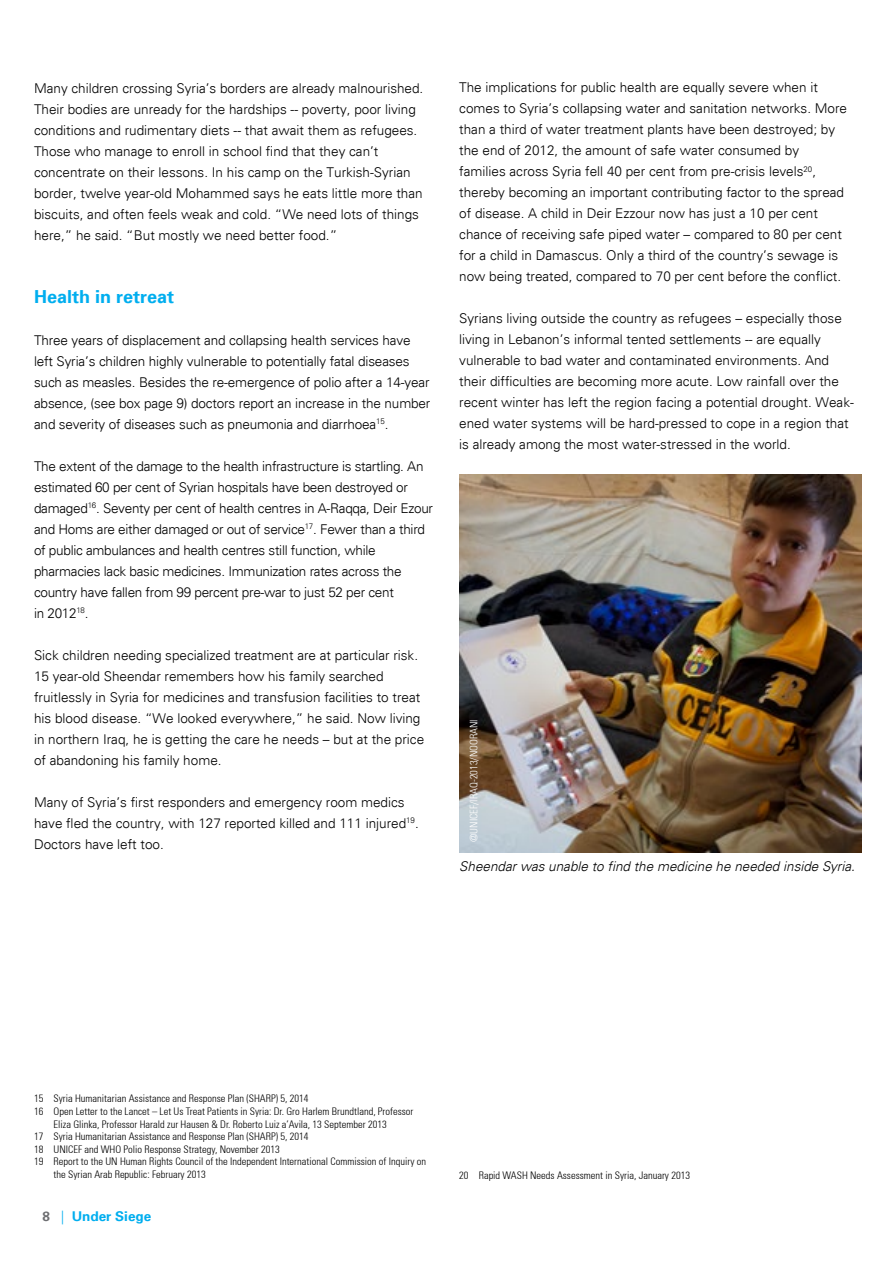
<style>
.page{position:relative;width:893px;height:1263px;background:#fff}
.page>*{position:absolute;margin:0;border:0;box-sizing:border-box;transform-origin:0 0}
.t1{font:700 18px "Univers 65";color:#00aeef}
.t2{font:300 13.5px/21px "Univers";color:#000}
.t3{font:300 13.5px/21px "Univers";letter-spacing:-.02em;color:#000}
.t4{font:italic 300 13.5px "Univers 45";color:#000}
.t5{font:700 13.5px "Univers 65";color:#00aeef}
.t6{font:300 condensed 10.5px "Univers 47";color:#000}
.t7{font:300 condensed 10.5px "Univers 47";color:#fff}
.s1{color:#6d6e71}
.s2{font-family:"Univers";font-weight:300}
</style>
<div class="page">
<img style="left:459px;top:474px;width:402px;height:379px">
<p class="t2" style="left:34px;top:77px;width:391px">Many children crossing Syria’s borders are already malnourished.<br>Their bodies are unready for the hardships -- poverty, poor living conditions and rudimentary diets -- that await them as refugees.<br>Those who manage to enroll in school find that they can’t concentrate on their lessons. In his camp on the Turkish-Syrian border, twelve year-old Mohammed says he eats little more than biscuits, and often feels weak and cold. “We need lots of things here,” he said. “But mostly we need better food.”</p>
<h1 class="t1" style="left:34px;top:285px;width:142px">Health in retreat</h1>
<p class="t2" style="left:34px;top:329px;width:398px">Three years of displacement and collapsing health services have left Syria’s children highly vulnerable to potentially fatal diseases such as measles. Besides the re-emergence of polio after a 14-year absence, (see box page 9) doctors report an increase in the number and severity of diseases such as pneumonia and diarrhoea<sup>15</sup>.</p>
<p class="t3" style="left:34px;top:455px;width:401px">The extent of the damage to the health infrastructure is startling. An estimated 60 per cent of Syrian hospitals have been destroyed or damaged<sup>16</sup>. Seventy per cent of health centres in A-Raqqa, Deir Ezour and Homs are either damaged or out of service<sup>17</sup>. Fewer than a third of public ambulances and health centres still function, while pharmacies lack basic medicines. Immunization rates across the country have fallen from 99 percent pre-war to just 52 per cent<br>in 2012<sup>18</sup>.</p>
<p class="t2" style="left:34px;top:644px;width:392px">Sick children needing specialized treatment are at particular risk.<br>15 year-old Sheendar remembers how his family searched fruitlessly in Syria for medicines and transfusion facilities to treat his blood disease. “We looked everywhere,” he said. Now living in northern Iraq, he is getting the care he needs – but at the price of abandoning his family home.</p>
<p class="t2" style="left:34px;top:791px;width:386px">Many of Syria’s first responders and emergency room medics have fled the country, with 127 reported killed and 111 injured<sup>19</sup>.<br>Doctors have left too.</p>
<p class="t2" style="left:459px;top:77px;width:389px">The implications for public health are equally severe when it comes to Syria’s collapsing water and sanitation networks. More than a third of water treatment plants have been destroyed; by the end of 2012, the amount of safe water consumed by families across Syria fell 40 per cent from pre-crisis levels<sup>20</sup>, thereby becoming an important contributing factor to the spread of disease. A child in Deir Ezzour now has just a 10 per cent chance of receiving safe piped water – compared to 80 per cent for a child in Damascus. Only a third of the country’s sewage is now being treated, compared to 70 per cent before the conflict.</p>
<p class="t2" style="left:459px;top:308px;width:396px">Syrians living outside the country as refugees – especially those living in Lebanon’s informal tented settlements -- are equally vulnerable to bad water and contaminated environments. And their difficulties are becoming more acute. Low rainfall over the recent winter has left the region facing a potential drought. Weak&shy;ened water systems will be hard-pressed to cope in a region that is already among the most water-stressed in the world.</p>
<p class="t7" style="left:467px;top:842px;width:124px;rotate:-90deg">@UNICEF/IRAQ-2013/NOORANI</p>
<p class="t4" style="left:459px;top:858px;width:397px">Sheendar was unable to find the medicine he needed inside Syria.</p>
<p class="t6" style="left:34px;top:1092px;width:276px">15 Syria Humanitarian Assistance and Response Plan (SHARP) 5, 2014</p>
<p class="t6" style="left:34px;top:1105px;width:381px">16 Open Letter to the Lancet – Let Us Treat Patients in Syria: Dr. Gro Harlem Brundtland, Professor</p>
<p class="t6" style="left:54px;top:1117px;width:335px">Eliza Glinka, Professor Harald zur Hausen &amp; Dr. Roberto Luiz a’Avila, 13 September 2013</p>
<p class="t6" style="left:34px;top:1130px;width:276px">17 Syria Humanitarian Assistance and Response Plan (SHARP) 5, 2014</p>
<p class="t6" style="left:34px;top:1143px;width:247px">18 UNICEF and WHO Polio Response Strategy, November 2013</p>
<p class="t6" style="left:34px;top:1155px;width:394px">19 Report to the UN Human Rights Council of the Independent International Commission of Inquiry on</p>
<p class="t6" style="left:54px;top:1168px;width:154px">the Syrian Arab Republic: February 2013</p>
<p class="t5" style="left:43px;top:1207px;width:110px"><span class="s1">8</span> <span class="s2">|</span> Under Siege</p>
<p class="t6" style="left:459px;top:1169px;width:232px">20 Rapid WASH Needs Assessment in Syria, January 2013</p>
</div>
